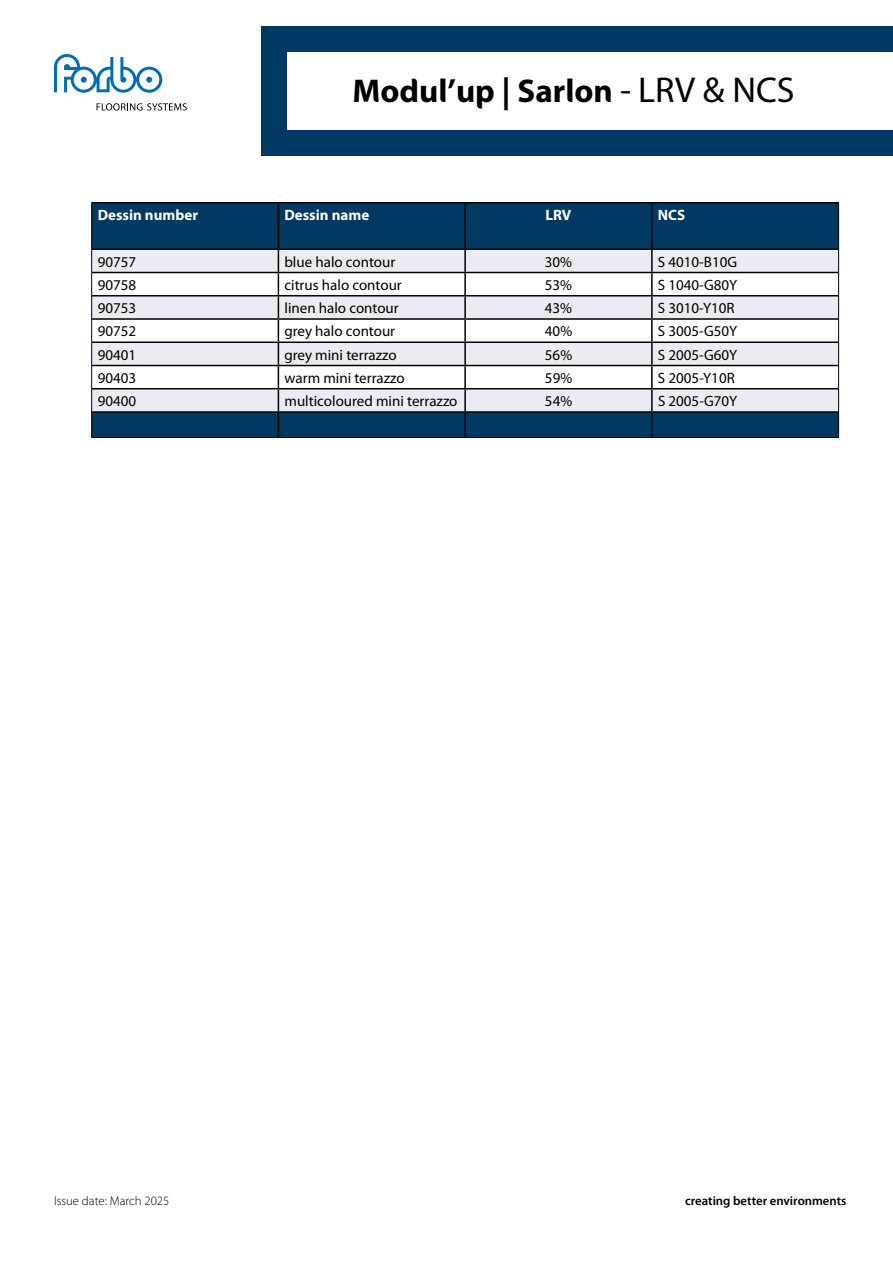
<style>
.page{position:relative;width:893px;height:1263px;background:#fff}
.page>*{position:absolute;margin:0;border:0;box-sizing:border-box;transform-origin:0 0}
.t1{font:700 33px "Forbo Pro";color:#000}
.t2{font:15px "Myriad Pro";color:#000}
.t3{font:700 15px "Myriad Pro";color:#fff}
.t4{font:600 12.75px "Myriad Pro";color:#000}
.t5{font:300 12.75px "Myriad Pro";color:#000}
.s1{font-family:"Myriad Pro";font-weight:400;font-size:36px}
</style>
<div class="page">
<div style="left:262px;top:26px;width:631px;height:26px;background:#003962"></div>
<div style="left:262px;top:130px;width:631px;height:26px;background:#003962"></div>
<div style="left:262px;top:26px;width:25px;height:130px;background:#003962"></div>
<svg style="left:97px;top:103px;width:90px;height:8px"></svg>
<svg style="left:54px;top:54px;width:108px;height:39px"></svg>
<div style="left:92px;top:203px;width:746px;height:234px;background:#003962"></div>
<svg style="left:92px;top:250px;width:746px;height:161px;fill:#e9edf3"></svg>
<hr style="left:464px;top:203px;width:2px;height:23px;background:#000">
<hr style="left:651px;top:203px;width:2px;height:23px;background:#000">
<hr style="left:464px;top:226px;width:2px;height:22px;background:#000">
<hr style="left:651px;top:226px;width:2px;height:22px;background:#000">
<hr style="left:464px;top:250px;width:2px;height:22px;background:#000">
<hr style="left:651px;top:250px;width:2px;height:22px;background:#000">
<hr style="left:464px;top:273px;width:2px;height:22px;background:#000">
<hr style="left:651px;top:273px;width:2px;height:22px;background:#000">
<hr style="left:92px;top:295px;width:186px;height:1px;background:#000">
<hr style="left:278px;top:295px;width:187px;height:1px;background:#000">
<hr style="left:465px;top:295px;width:187px;height:1px;background:#000">
<hr style="left:464px;top:296px;width:2px;height:22px;background:#000">
<hr style="left:652px;top:295px;width:186px;height:1px;background:#000">
<hr style="left:651px;top:296px;width:2px;height:22px;background:#000">
<hr style="left:92px;top:318px;width:186px;height:2px;background:#000">
<hr style="left:278px;top:318px;width:187px;height:2px;background:#000">
<hr style="left:465px;top:318px;width:187px;height:2px;background:#000">
<hr style="left:464px;top:320px;width:2px;height:21px;background:#000">
<hr style="left:652px;top:318px;width:186px;height:2px;background:#000">
<hr style="left:651px;top:320px;width:2px;height:21px;background:#000">
<hr style="left:92px;top:341px;width:186px;height:2px;background:#000">
<hr style="left:278px;top:341px;width:187px;height:2px;background:#000">
<hr style="left:465px;top:341px;width:187px;height:2px;background:#000">
<hr style="left:464px;top:343px;width:2px;height:22px;background:#000">
<hr style="left:652px;top:341px;width:186px;height:2px;background:#000">
<hr style="left:651px;top:343px;width:2px;height:22px;background:#000">
<hr style="left:92px;top:365px;width:186px;height:1px;background:#000">
<hr style="left:278px;top:365px;width:187px;height:1px;background:#000">
<hr style="left:465px;top:365px;width:187px;height:1px;background:#000">
<hr style="left:464px;top:366px;width:2px;height:22px;background:#000">
<hr style="left:652px;top:365px;width:186px;height:1px;background:#000">
<hr style="left:651px;top:366px;width:2px;height:22px;background:#000">
<hr style="left:92px;top:388px;width:186px;height:1px;background:#000">
<hr style="left:278px;top:388px;width:187px;height:1px;background:#000">
<hr style="left:465px;top:388px;width:187px;height:1px;background:#000">
<hr style="left:464px;top:389px;width:2px;height:22px;background:#000">
<hr style="left:652px;top:388px;width:186px;height:1px;background:#000">
<hr style="left:651px;top:389px;width:2px;height:22px;background:#000">
<hr style="left:92px;top:411px;width:186px;height:2px;background:#000">
<hr style="left:278px;top:411px;width:187px;height:2px;background:#000">
<svg style="left:278px;top:203px;width:1px;height:234px"></svg>
<hr style="left:465px;top:411px;width:187px;height:2px;background:#000">
<hr style="left:464px;top:413px;width:2px;height:24px;background:#000">
<hr style="left:652px;top:411px;width:186px;height:2px;background:#000">
<hr style="left:651px;top:413px;width:2px;height:24px;background:#000">
<hr style="left:91px;top:437px;width:187px;height:1px;background:#000">
<hr style="left:278px;top:437px;width:187px;height:1px;background:#000">
<hr style="left:465px;top:437px;width:187px;height:1px;background:#000">
<hr style="left:652px;top:437px;width:187px;height:1px;background:#000">
<hr style="left:91px;top:202px;width:187px;height:1px;background:#000">
<hr style="left:278px;top:202px;width:187px;height:1px;background:#000">
<hr style="left:465px;top:202px;width:187px;height:1px;background:#000">
<hr style="left:652px;top:202px;width:187px;height:1px;background:#000">
<hr style="left:92px;top:248px;width:186px;height:2px;background:#000">
<hr style="left:278px;top:248px;width:187px;height:2px;background:#000">
<hr style="left:465px;top:248px;width:187px;height:2px;background:#000">
<hr style="left:652px;top:248px;width:186px;height:2px;background:#000">
<hr style="left:92px;top:272px;width:186px;height:1px;background:#000">
<hr style="left:278px;top:272px;width:187px;height:1px;background:#000">
<hr style="left:465px;top:272px;width:187px;height:1px;background:#000">
<hr style="left:652px;top:272px;width:186px;height:1px;background:#000">
<svg style="left:91px;top:203px;width:1px;height:234px"></svg>
<svg style="left:838px;top:203px;width:1px;height:234px"></svg>
<h1 class="t1" style="left:353px;top:77px;width:444px">Modul’up | Sarlon <span class="s1">- LRV &amp; NCS</span></h1>
<p class="t3" style="left:98px;top:205px;width:102px">Dessin number</p>
<p class="t3" style="left:284px;top:205px;width:86px">Dessin name</p>
<p class="t3" style="left:545px;top:205px;width:28px">LRV</p>
<p class="t3" style="left:658px;top:205px;width:29px">NCS</p>
<p class="t2" style="left:98px;top:253px;width:40px">90757</p>
<p class="t2" style="left:284px;top:253px;width:112px">blue halo contour</p>
<p class="t2" style="left:545px;top:253px;width:29px">30%</p>
<p class="t2" style="left:658px;top:253px;width:81px">S 4010-B10G</p>
<p class="t2" style="left:98px;top:277px;width:40px">90758</p>
<p class="t2" style="left:284px;top:277px;width:119px">citrus halo contour</p>
<p class="t2" style="left:545px;top:277px;width:29px">53%</p>
<p class="t2" style="left:658px;top:277px;width:81px">S 1040-G80Y</p>
<p class="t2" style="left:98px;top:300px;width:40px">90753</p>
<p class="t2" style="left:284px;top:300px;width:116px">linen halo contour</p>
<p class="t2" style="left:545px;top:300px;width:29px">43%</p>
<p class="t2" style="left:658px;top:300px;width:78px">S 3010-Y10R</p>
<p class="t2" style="left:98px;top:323px;width:40px">90752</p>
<p class="t2" style="left:284px;top:323px;width:112px">grey halo contour</p>
<p class="t2" style="left:545px;top:323px;width:29px">40%</p>
<p class="t2" style="left:658px;top:323px;width:81px">S 3005-G50Y</p>
<p class="t2" style="left:98px;top:346px;width:40px">90401</p>
<p class="t2" style="left:284px;top:346px;width:114px">grey mini terrazzo</p>
<p class="t2" style="left:545px;top:346px;width:29px">56%</p>
<p class="t2" style="left:658px;top:346px;width:81px">S 2005-G60Y</p>
<p class="t2" style="left:98px;top:370px;width:40px">90403</p>
<p class="t2" style="left:284px;top:370px;width:122px">warm mini terrazzo</p>
<p class="t2" style="left:545px;top:370px;width:29px">59%</p>
<p class="t2" style="left:658px;top:370px;width:78px">S 2005-Y10R</p>
<p class="t2" style="left:98px;top:393px;width:40px">90400</p>
<p class="t2" style="left:284px;top:393px;width:175px">multicoloured mini terrazzo</p>
<p class="t2" style="left:545px;top:393px;width:29px">54%</p>
<p class="t2" style="left:658px;top:393px;width:81px">S 2005-G70Y</p>
<p class="t5" style="left:54px;top:1193px;width:117px">Issue date: March 2025</p>
<p class="t4" style="left:685px;top:1193px;width:163px">creating better environments</p>
</div>
